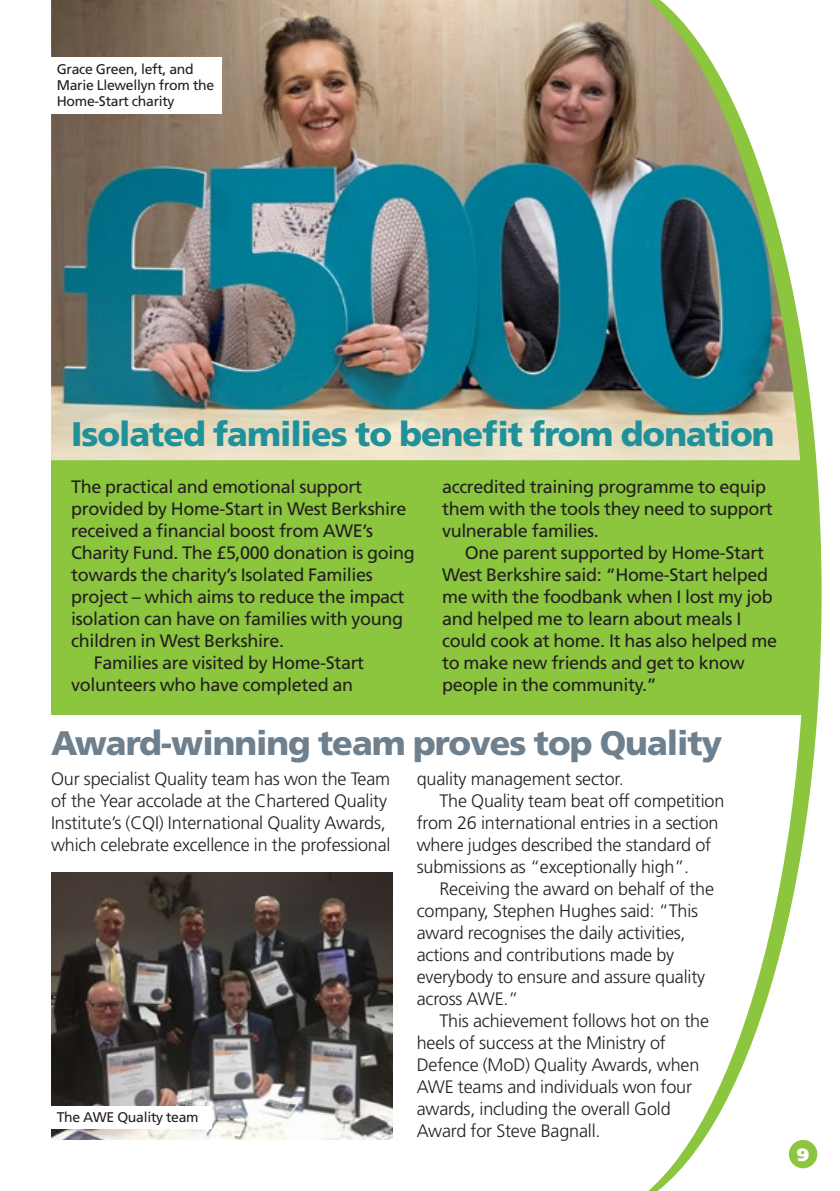
<style>
.page{position:relative;width:840px;height:1191px;background:#fff}
.page>*{position:absolute;margin:0;border:0;box-sizing:border-box;transform-origin:0 0}
.t1{font:900 34px "Frutiger";letter-spacing:-.03em;color:#209199}
.t2{font:900 34px "Frutiger";letter-spacing:-.03em;color:#6e808d}
.t3{font:300 18px/22px "Frutiger";letter-spacing:-.01em;color:#231f20}
.t4{font:18px/22px "Frutiger";letter-spacing:-.02em;color:#231f20}
.t5{font:900 18px "Frutiger";color:#fff}
.t6{font:14px/16px "Frutiger";letter-spacing:-.02em;color:#231f20}
</style>
<div class="page">
<div style="left:51px;top:447px;width:760px;height:267px;background:#8bc63e"></div>
<img style="left:51px;top:0;width:552px;height:460px">
<img style="left:51px;top:872px;width:341px;height:268px">
<svg style="left:603px;top:0;width:218px;height:1191px"></svg>
<div style="left:51px;top:57px;width:171px;height:56px;background:#fff"></div>
<div style="left:51px;top:1106px;width:160px;height:22px;background:#fff"></div>
<div style="left:788px;top:1140px;width:28px;height:28px;background:#8bc63e;border-radius:50%"></div>
<p class="t6" style="left:57px;top:60px;width:159px">Grace Green, left, and<br>Marie Llewellyn from the<br>Home-Start charity</p>
<h1 class="t1" style="left:71px;top:414px;width:704px">Isolated families to benefit from donation</h1>
<p class="t4" style="left:71px;top:476px;width:292px">The practical and emotional support</p>
<p class="t4" style="left:71px;top:498px;width:336px">provided by Home-Start in West Berkshire</p>
<p class="t4" style="left:71px;top:520px;width:303px">received a financial boost from AWE’s</p>
<p class="t4" style="left:71px;top:542px;width:345px">Charity Fund. The £5,000 donation is going</p>
<p class="t4" style="left:71px;top:564px;width:303px">towards the charity’s Isolated Families</p>
<p class="t4" style="left:71px;top:586px;width:335px">project – which aims to reduce the impact</p>
<p class="t4" style="left:71px;top:608px;width:333px">isolation can have on families with young</p>
<p class="t4" style="left:71px;top:630px;width:214px">children in West Berkshire.</p>
<p class="t4" style="left:94px;top:652px;width:272px">Families are visited by Home-Start</p>
<p class="t4" style="left:71px;top:674px;width:283px">volunteers who have completed an</p>
<p class="t4" style="left:442px;top:476px;width:332px">accredited training programme to equip them with the tools they need to support vulnerable families.</p>
<p class="t4" style="left:442px;top:542px;width:336px;text-indent:23px">One parent supported by Home-Start West Berkshire said: “Home-Start helped me with the foodbank when I lost my job and helped me to learn about meals I could cook at home. It has also helped me to make new friends and get to know people in the community.”</p>
<h1 class="t2" style="left:51px;top:723px;width:672px">Award-winning team proves top Quality</h1>
<p class="t3" style="left:51px;top:767px;width:341px">Our specialist Quality team has won the Team of the Year accolade at the Chartered Quality Institute’s (CQI) International Quality Awards, which celebrate excellence in the professional</p>
<p class="t3" style="left:416px;top:767px;width:208px">quality management sector.</p>
<p class="t3" style="left:439px;top:789px;width:286px">The Quality team beat off competition</p>
<p class="t3" style="left:416px;top:811px;width:303px">from 26 international entries in a section</p>
<p class="t3" style="left:416px;top:833px;width:296px">where judges described the standard of</p>
<p class="t3" style="left:416px;top:855px;width:274px">submissions as “exceptionally high”.</p>
<p class="t3" style="left:439px;top:877px;width:276px">Receiving the award on behalf of the</p>
<p class="t3" style="left:416px;top:899px;width:283px">company, Stephen Hughes said: “This</p>
<p class="t3" style="left:416px;top:921px;width:270px">award recognises the daily activities,</p>
<p class="t3" style="left:416px;top:943px;width:259px">actions and contributions made by</p>
<p class="t3" style="left:416px;top:965px;width:290px">everybody to ensure and assure quality</p>
<p class="t3" style="left:416px;top:987px;width:103px">across AWE.”</p>
<p class="t3" style="left:439px;top:1009px;width:271px">This achievement follows hot on the</p>
<p class="t3" style="left:416px;top:1031px;width:250px">heels of success at the Ministry of</p>
<p class="t3" style="left:416px;top:1053px;width:284px">Defence (MoD) Quality Awards, when</p>
<p class="t3" style="left:416px;top:1075px;width:277px">AWE teams and individuals won four</p>
<p class="t3" style="left:416px;top:1097px;width:255px">awards, including the overall Gold</p>
<p class="t3" style="left:416px;top:1119px;width:185px">Award for Steve Bagnall.</p>
<p class="t6" style="left:57px;top:1108px;width:143px">The AWE Quality team</p>
<p class="t5" style="left:796px;top:1143px;width:14px">9</p>
</div>
